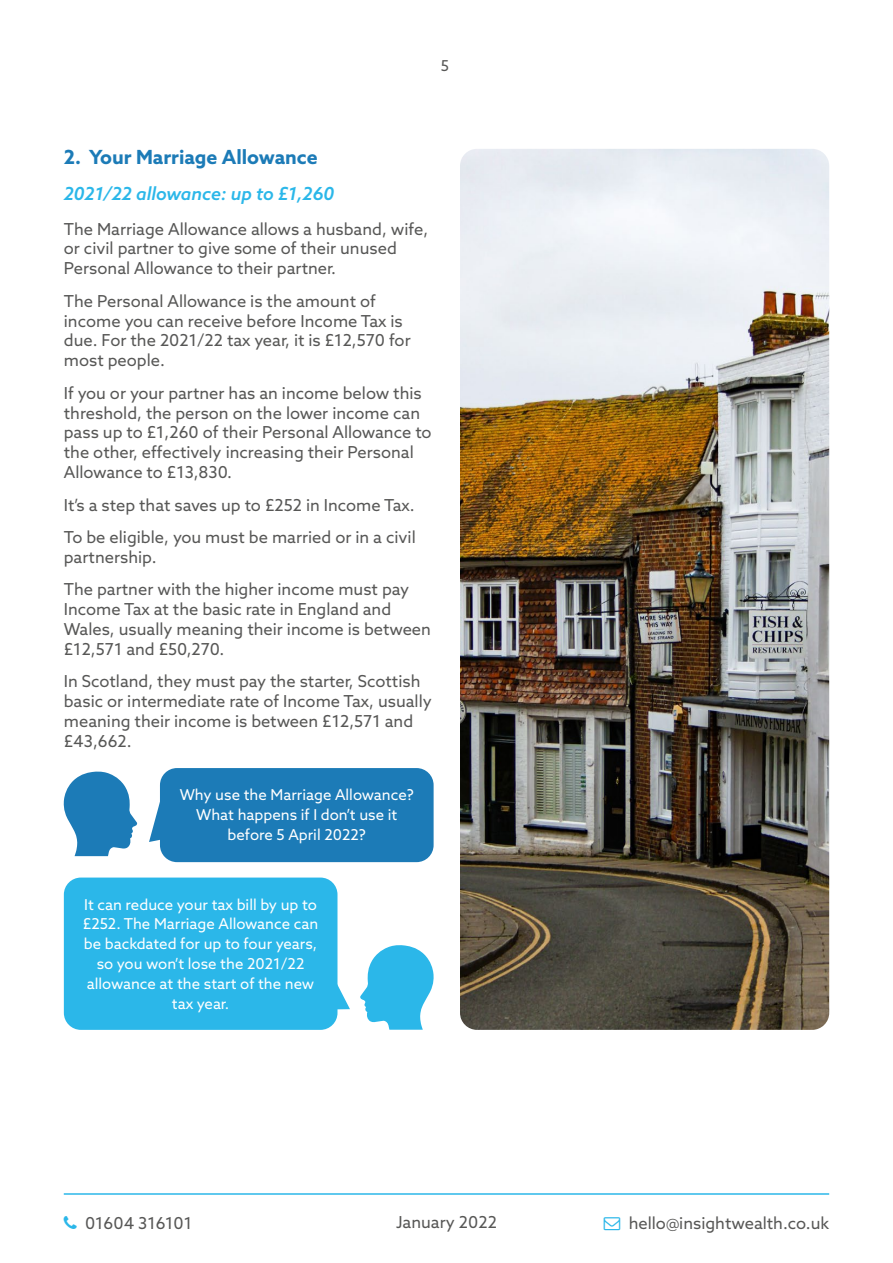
<style>
.page{position:relative;width:893px;height:1263px;background:#fff}
.page>*{position:absolute;margin:0;border:0;box-sizing:border-box;transform-origin:0 0}
.t1{font:700 19.5px "Azo Sans";color:#1c7bb7}
.t2{font:italic 500 18px "Azo Sans";color:#2bb7e9}
.t3{font:16.5px/19.8px "Azo Sans";color:#575756}
.t4{font:15px/19.8px "Azo Sans";color:#fff;text-align:center}
.t5{font:15px "Azo Sans";color:#575756}
</style>
<div class="page">
<hr style="left:64px;top:1193px;width:765px;height:2px;background:#2bb7e9">
<svg style="left:63px;top:771px;width:74px;height:85px"></svg>
<svg style="left:149px;top:801px;width:11px;height:41px"></svg>
<div style="left:160px;top:768px;width:274px;height:94px;background:#1c7bb7;border-radius:17px"></div>
<svg style="left:360px;top:945px;width:74px;height:85px"></svg>
<svg style="left:337px;top:970px;width:13px;height:40px"></svg>
<div style="left:64px;top:877px;width:273px;height:153px;background:#2bb7e9;border-radius:17px"></div>
<img style="left:460px;top:149px;width:369px;height:881px">
<p class="t5" style="left:441px;top:56px;width:10px">5</p>
<p class="t1" style="left:64px;top:144px;width:255px">2. Your Marriage Allowance</p>
<p class="t2" style="left:64px;top:182px;width:272px">2021/22 allowance: up to £1,260</p>
<p class="t3" style="left:64px;top:219px;width:366px">The Marriage Allowance allows a husband, wife, or civil partner to give some of their unused<br>Personal Allowance to their partner.</p>
<p class="t3" style="left:64px;top:291px;width:348px">The Personal Allowance is the amount of income you can receive before Income Tax is due. For the 2021/22 tax year, it is £12,570 for most people.</p>
<p class="t3" style="left:64px;top:383px;width:369px">If you or your partner has an income below this threshold, the person on the lower income can pass up to £1,260 of their Personal Allowance to the other, effectively increasing their Personal Allowance to £13,830.</p>
<p class="t3" style="left:64px;top:488px;width:353px;line-height:32.5px">It’s a step that saves up to £252 in Income Tax.<br>To be eligible, you must be married or in a civil</p>
<p class="t3" style="left:64px;top:540px;width:347px;line-height:32.5px">partnership.<br>The partner with the higher income must pay</p>
<p class="t3" style="left:64px;top:599px;width:369px">Income Tax at the basic rate in England and<br>Wales, usually meaning their income is between £12,571 and £50,270.</p>
<p class="t3" style="left:64px;top:671px;width:369px">In Scotland, they must pay the starter, Scottish basic or intermediate rate of Income Tax, usually meaning their income is between £12,571 and £43,662.</p>
<p class="t4" style="left:180px;top:785px;width:235px">Why use the Marriage Allowance?<br>What happens if I don’t use it before 5 April 2022?</p>
<p class="t4" style="left:83px;top:894px;width:237px">It can reduce your tax bill by up to £252. The Marriage Allowance can be backdated for up to four years, so you won’t lose the 2021/22 allowance at the start of the new tax year.</p>
<p class="t3" style="left:396px;top:1212px;width:102px">January 2022</p>
<p class="t3" style="left:85px;top:1213px;width:109px">01604 316101</p>
<p class="t3" style="left:629px;top:1213px;width:202px">hello@insightwealth.co.uk</p>
</div>
